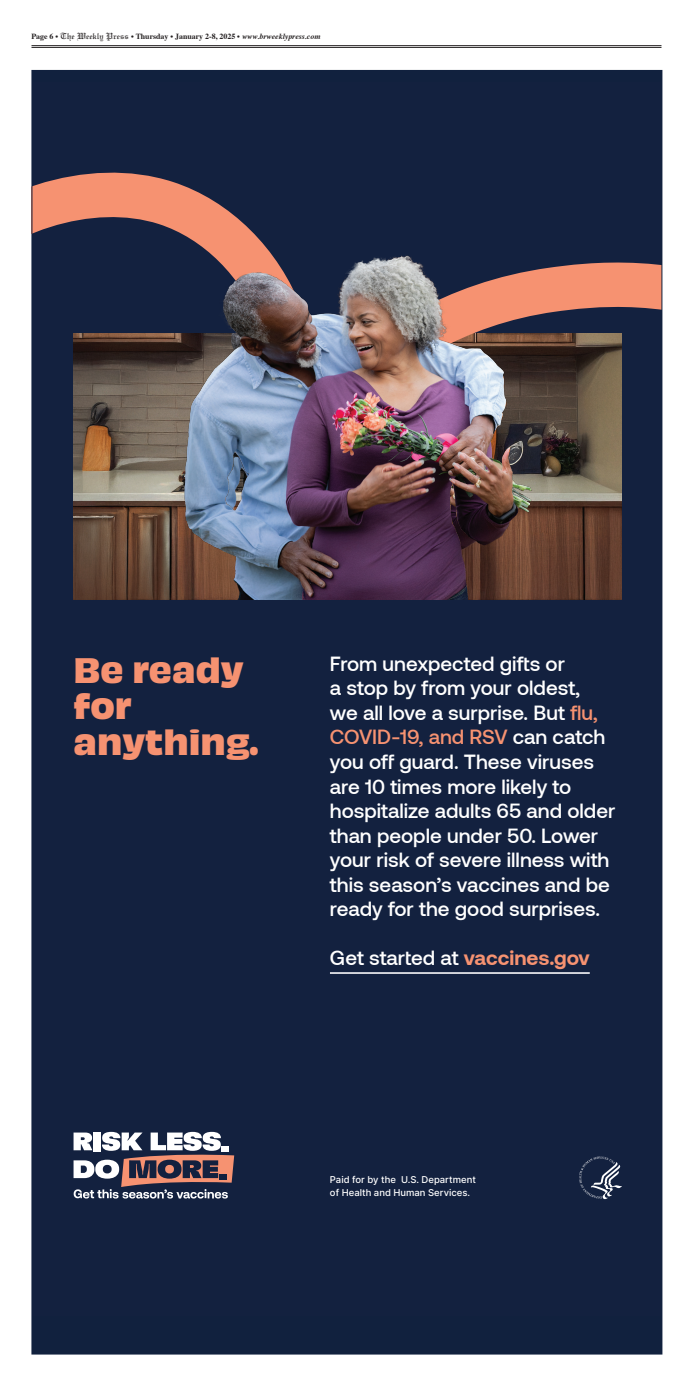
<style>
.page{position:relative;width:693px;height:1386px;background:#fff}
.page>*{position:absolute;margin:0;border:0;box-sizing:border-box;transform-origin:0 0}
.t1{font:700 33.07px/36.2px "Obviously";color:#f69271}
.t2{font:500 20.47px/24.6px "Aeonik";color:#fff}
.t3{font:9.45px/12.6px "Inter";color:#fff}
.t4{font:700 7.88px "Times";color:#231f20}
.s1{font-family:"Linotext";font-weight:400;font-size:9.62px}
.s2{font-style:italic}
.s3{color:#f69271}
.s4{font-weight:700;color:#f69271}
</style>
<div class="page">
<hr style="left:32px;top:46px;width:630px;height:1px;background:#231f20">
<hr style="left:32px;top:47px;width:630px;height:1px;background:#231f20">
<div style="left:32px;top:70px;width:630px;height:1284px;background:#11213e"></div>
<img style="left:74px;top:516px;width:548px;height:84px">
<svg style="left:74px;top:1132px;width:160px;height:67px"></svg>
<div style="left:220px;top:1174px;width:7px;height:6px;background:#13213f"></div>
<svg style="left:579px;top:1157px;width:43px;height:43px"></svg>
<hr style="left:330px;top:972px;width:260px;height:2px;background:#fff">
<svg style="left:34px;top:172px;width:626px;height:344px"></svg>
<img style="left:174px;top:247px;width:419px;height:353px">
<p class="t4" style="left:32px;top:29px;width:291px">Page 6 • <span class="s1">The Weekly Press</span> • Thursday • January 2-8, 2025 • <span class="s2">www.brweeklypress.com</span></p>
<h1 class="t1" style="left:74px;top:649px;width:186px">Be ready for anything.</h1>
<p class="t2" style="left:330px;top:651px;width:287px">From unexpected gifts or<br>a stop by from your oldest,<br>we all love a surprise. But <span class="s3">flu,<br>COVID-19, and RSV</span> can catch you off guard. These viruses are 10 times more likely to hospitalize adults 65 and older than people under 50. Lower your risk of severe illness with this season’s vaccines and be ready for the good surprises.</p>
<p class="t2" style="left:330px;top:946px;width:261px">Get started at <span class="s4">vaccines.gov</span></p>
<p class="t3" style="left:330px;top:1173px;width:147px">Paid for by the U.S. Department of Health and Human Services.</p>
</div>
